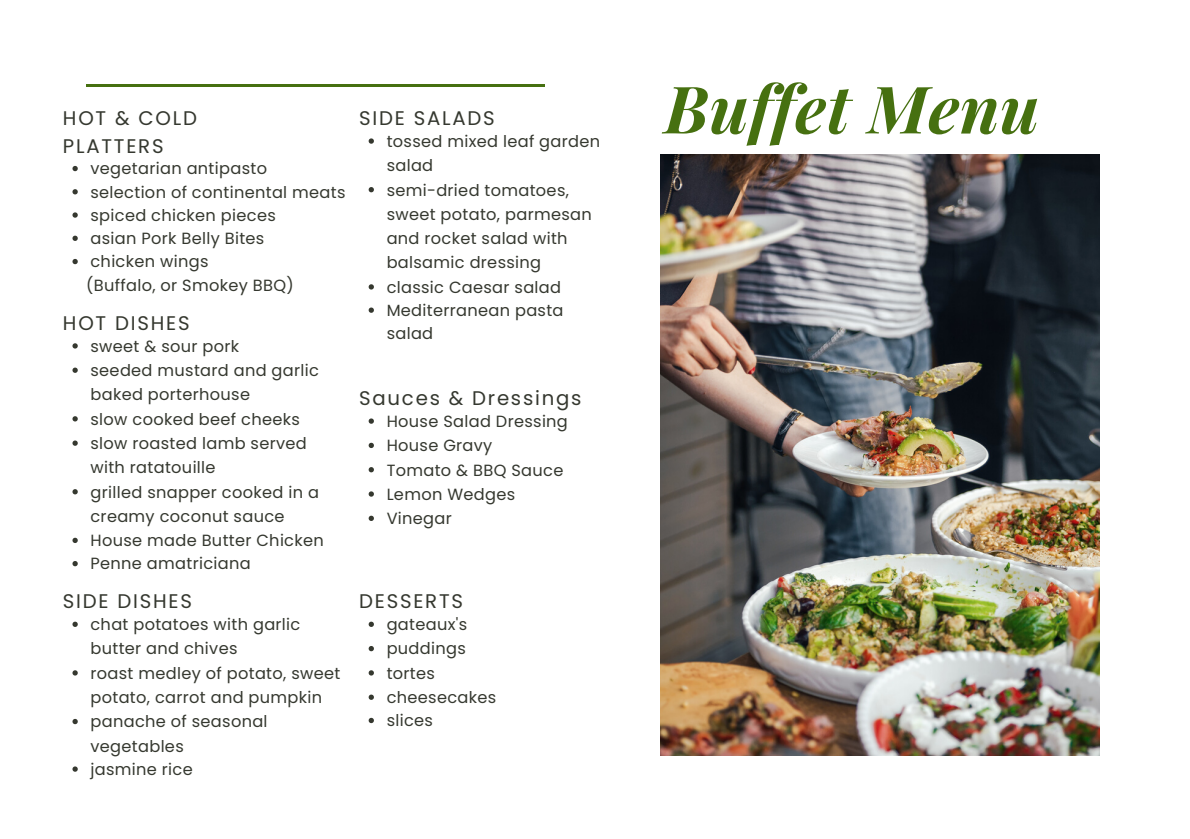
<style>
.page{position:relative;width:1190px;height:839px;background:#fff}
.page>*{position:absolute;margin:0;border:0;box-sizing:border-box;transform-origin:0 0}
.t1{font:italic 700 65.4px "Playfair Display";letter-spacing:.01em;color:#467010}
.t2{font:19.8px/27.4px "Poppins";letter-spacing:.09em;color:#35382f}
.t3{font:16.2px/24.2px "Poppins";letter-spacing:.02em;color:#35382f}
</style>
<div class="page">
<img style="left:660px;top:154px;width:439px;height:601px">
<hr style="left:86px;top:84px;width:458px;height:3px;background:#467010">
<svg style="left:72px;top:166px;width:6px;height:5px"></svg>
<svg style="left:72px;top:189px;width:6px;height:5px"></svg>
<svg style="left:72px;top:212px;width:6px;height:6px"></svg>
<svg style="left:72px;top:236px;width:6px;height:5px"></svg>
<svg style="left:72px;top:259px;width:6px;height:5px"></svg>
<svg style="left:72px;top:343px;width:6px;height:5px"></svg>
<svg style="left:72px;top:367px;width:6px;height:6px"></svg>
<svg style="left:72px;top:416px;width:6px;height:5px"></svg>
<svg style="left:72px;top:440px;width:6px;height:6px"></svg>
<svg style="left:72px;top:489px;width:6px;height:5px"></svg>
<svg style="left:72px;top:537px;width:6px;height:6px"></svg>
<svg style="left:72px;top:561px;width:6px;height:5px"></svg>
<svg style="left:369px;top:138px;width:5px;height:6px"></svg>
<svg style="left:369px;top:187px;width:5px;height:5px"></svg>
<svg style="left:369px;top:284px;width:5px;height:5px"></svg>
<svg style="left:369px;top:307px;width:5px;height:6px"></svg>
<svg style="left:72px;top:621px;width:6px;height:6px"></svg>
<svg style="left:72px;top:670px;width:6px;height:5px"></svg>
<svg style="left:72px;top:718px;width:6px;height:6px"></svg>
<svg style="left:72px;top:766px;width:6px;height:5px"></svg>
<svg style="left:369px;top:418px;width:5px;height:6px"></svg>
<svg style="left:369px;top:443px;width:5px;height:5px"></svg>
<svg style="left:369px;top:467px;width:5px;height:5px"></svg>
<svg style="left:369px;top:491px;width:5px;height:5px"></svg>
<svg style="left:369px;top:515px;width:5px;height:6px"></svg>
<svg style="left:369px;top:621px;width:5px;height:6px"></svg>
<svg style="left:369px;top:646px;width:5px;height:5px"></svg>
<svg style="left:369px;top:670px;width:5px;height:5px"></svg>
<svg style="left:369px;top:694px;width:5px;height:5px"></svg>
<svg style="left:369px;top:717px;width:5px;height:6px"></svg>
<p class="t2" style="left:63px;top:104px;width:135px">HOT &amp; COLD<br>PLATTERS</p>
<p class="t3" style="left:91px;top:156px;width:178px">vegetarian antipasto</p>
<p class="t3" style="left:91px;top:180px;width:257px">selection of continental meats</p>
<p class="t3" style="left:91px;top:203px;width:187px">spiced chicken pieces</p>
<p class="t3" style="left:91px;top:226px;width:175px">asian Pork Belly Bites</p>
<p class="t3" style="left:91px;top:249px;width:119px">chicken wings</p>
<p class="t3" style="left:86px;top:273px;width:209px">(Buffalo, or Smokey BBQ)</p>
<p class="t2" style="left:63px;top:309px;width:128px">HOT DISHES</p>
<p class="t3" style="left:91px;top:334px;width:150px">sweet &amp; sour pork</p>
<p class="t3" style="left:91px;top:358px;width:230px">seeded mustard and garlic baked porterhouse</p>
<p class="t3" style="left:91px;top:407px;width:211px">slow cooked beef cheeks</p>
<p class="t3" style="left:91px;top:431px;width:218px">slow roasted lamb served with ratatouille</p>
<p class="t3" style="left:91px;top:480px;width:230px">grilled snapper cooked in a creamy coconut sauce</p>
<p class="t3" style="left:91px;top:528px;width:235px">House made Butter Chicken</p>
<p class="t3" style="left:91px;top:551px;width:162px">Penne amatriciana</p>
<p class="t2" style="left:63px;top:587px;width:131px">SIDE DISHES</p>
<p class="t3" style="left:91px;top:612px;width:211px">chat potatoes with garlic butter and chives</p>
<p class="t3" style="left:91px;top:661px;width:251px">roast medley of potato, sweet potato, carrot and pumpkin</p>
<p class="t3" style="left:91px;top:709px;width:179px">panache of seasonal vegetables</p>
<p class="t3" style="left:91px;top:757px;width:104px">jasmine rice</p>
<p class="t2" style="left:359px;top:104px;width:137px">SIDE SALADS</p>
<p class="t3" style="left:387px;top:129px;width:215px">tossed mixed leaf garden salad</p>
<p class="t3" style="left:387px;top:178px;width:207px">semi-dried tomatoes, sweet potato, parmesan and rocket salad with balsamic dressing</p>
<p class="t3" style="left:387px;top:275px;width:176px">classic Caesar salad</p>
<p class="t3" style="left:387px;top:299px;width:178px;line-height:23.2px">Mediterranean pasta salad</p>
<p class="t2" style="left:359px;top:384px;width:224px">Sauces &amp; Dressings</p>
<p class="t3" style="left:387px;top:409px;width:183px">House Salad Dressing</p>
<p class="t3" style="left:387px;top:433px;width:107px">House Gravy</p>
<p class="t3" style="left:387px;top:457px;width:178px">Tomato &amp; BBQ Sauce</p>
<p class="t3" style="left:387px;top:482px;width:130px">Lemon Wedges</p>
<p class="t3" style="left:387px;top:506px;width:67px">Vinegar</p>
<p class="t2" style="left:359px;top:587px;width:105px">DESSERTS</p>
<p class="t3" style="left:387px;top:612px;width:82px">gateaux's</p>
<p class="t3" style="left:387px;top:636px;width:81px">puddings</p>
<p class="t3" style="left:387px;top:661px;width:50px">tortes</p>
<p class="t3" style="left:387px;top:685px;width:111px">cheesecakes</p>
<p class="t3" style="left:387px;top:708px;width:48px">slices</p>
<p class="t1" style="left:664px;top:63px;width:376px">Buffet Menu</p>
</div>
